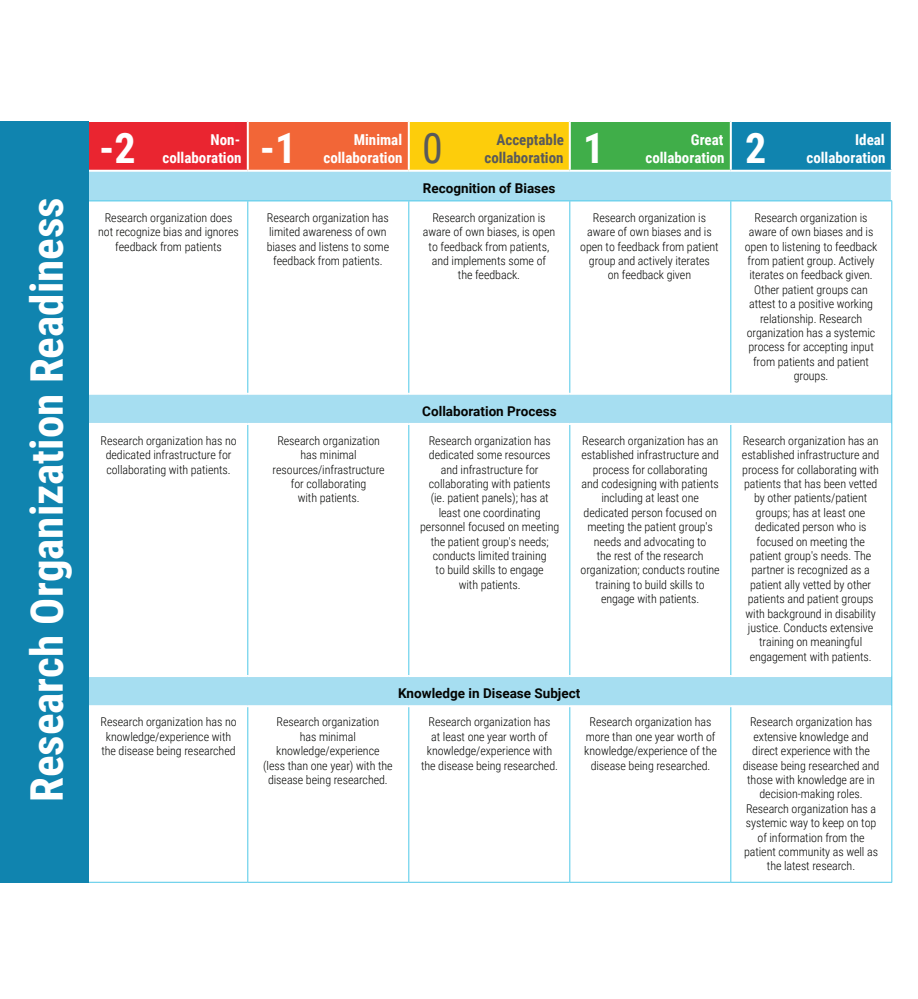
<style>
.page{position:relative;width:918px;height:999px;background:#fff}
.page>*{position:absolute;margin:0;border:0;box-sizing:border-box;transform-origin:0 0}
.t1{font:700 45px "Roboto Condensed";color:#fff}
.t2{font:700 42px "Roboto Condensed";color:#fff}
.t3{font:42px "Roboto Condensed";color:#58595b}
.t4{font:700 15px/18px "Roboto Condensed";color:#fff;text-align:right}
.t5{font:700 15px/18px "Roboto Condensed";color:#58595b;text-align:right}
.t6{font:700 13.5px "Roboto";color:#040503}
.t7{font:300 12px/14.4px "Roboto Condensed";letter-spacing:-.005em;color:#040503;text-align:center}
</style>
<div class="page">
<div style="left:87px;top:121px;width:161px;height:50px;background:#ea2530"></div>
<div style="left:248px;top:121px;width:161px;height:50px;background:#f26637"></div>
<div style="left:409px;top:121px;width:161px;height:50px;background:#fdcd0b"></div>
<div style="left:570px;top:121px;width:161px;height:50px;background:#40ae49"></div>
<div style="left:731px;top:121px;width:161px;height:50px;background:#1084af"></div>
<svg style="left:89px;top:172px;width:802px;height:533px"></svg>
<hr style="left:408px;top:122px;width:2px;height:48px;background:#fff">
<hr style="left:730px;top:122px;width:2px;height:48px;background:#fff">
<hr style="left:569px;top:122px;width:2px;height:48px;background:#fff">
<hr style="left:891px;top:122px;width:2px;height:48px;background:#fff">
<hr style="left:248px;top:120px;width:161px;height:2px;background:#fff">
<hr style="left:409px;top:120px;width:161px;height:2px;background:#fff">
<hr style="left:570px;top:120px;width:161px;height:2px;background:#fff">
<hr style="left:731px;top:120px;width:162px;height:2px;background:#fff">
<hr style="left:248px;top:170px;width:161px;height:2px;background:#fff">
<hr style="left:409px;top:170px;width:161px;height:2px;background:#fff">
<hr style="left:570px;top:170px;width:161px;height:2px;background:#fff">
<hr style="left:731px;top:170px;width:162px;height:2px;background:#fff">
<hr style="left:86px;top:120px;width:162px;height:2px;background:#fff">
<hr style="left:247px;top:122px;width:2px;height:48px;background:#fff">
<hr style="left:86px;top:170px;width:162px;height:2px;background:#fff">
<hr style="left:87px;top:393px;width:161px;height:2px;background:#fff">
<hr style="left:248px;top:393px;width:161px;height:2px;background:#fff">
<hr style="left:409px;top:393px;width:161px;height:2px;background:#fff">
<hr style="left:570px;top:393px;width:161px;height:2px;background:#fff">
<hr style="left:731px;top:393px;width:160px;height:2px;background:#fff">
<hr style="left:87px;top:423px;width:161px;height:2px;background:#fff">
<hr style="left:248px;top:423px;width:161px;height:2px;background:#fff">
<hr style="left:409px;top:423px;width:161px;height:2px;background:#fff">
<hr style="left:570px;top:423px;width:161px;height:2px;background:#fff">
<hr style="left:731px;top:423px;width:160px;height:2px;background:#fff">
<hr style="left:87px;top:675px;width:161px;height:2px;background:#fff">
<hr style="left:248px;top:675px;width:161px;height:2px;background:#fff">
<hr style="left:409px;top:675px;width:161px;height:2px;background:#fff">
<hr style="left:570px;top:675px;width:161px;height:2px;background:#fff">
<hr style="left:731px;top:675px;width:160px;height:2px;background:#fff">
<hr style="left:86px;top:201px;width:162px;height:1px;background:#4ec8e8">
<hr style="left:891px;top:394px;width:1px;height:30px;background:#4ec8e8">
<hr style="left:891px;top:676px;width:1px;height:30px;background:#4ec8e8">
<hr style="left:86px;top:882px;width:162px;height:1px;background:#4ec8e8">
<hr style="left:409px;top:201px;width:161px;height:1px;background:#4ec8e8">
<hr style="left:409px;top:882px;width:161px;height:1px;background:#4ec8e8">
<hr style="left:731px;top:201px;width:161px;height:1px;background:#4ec8e8">
<hr style="left:891px;top:201px;width:1px;height:193px;background:#4ec8e8">
<hr style="left:891px;top:424px;width:1px;height:252px;background:#4ec8e8">
<hr style="left:891px;top:706px;width:1px;height:176px;background:#4ec8e8">
<hr style="left:731px;top:882px;width:161px;height:1px;background:#4ec8e8">
<hr style="left:248px;top:201px;width:161px;height:1px;background:#4ec8e8">
<hr style="left:247px;top:201px;width:1px;height:192px;background:#4ec8e8">
<hr style="left:408px;top:201px;width:1px;height:192px;background:#4ec8e8">
<hr style="left:247px;top:425px;width:1px;height:250px;background:#4ec8e8">
<hr style="left:408px;top:425px;width:1px;height:250px;background:#4ec8e8">
<hr style="left:247px;top:707px;width:1px;height:175px;background:#4ec8e8">
<hr style="left:408px;top:707px;width:1px;height:175px;background:#4ec8e8">
<hr style="left:248px;top:882px;width:161px;height:1px;background:#4ec8e8">
<hr style="left:570px;top:201px;width:161px;height:1px;background:#4ec8e8">
<hr style="left:569px;top:201px;width:1px;height:192px;background:#4ec8e8">
<hr style="left:730px;top:201px;width:1px;height:192px;background:#4ec8e8">
<hr style="left:569px;top:425px;width:1px;height:250px;background:#4ec8e8">
<hr style="left:730px;top:425px;width:1px;height:250px;background:#4ec8e8">
<hr style="left:569px;top:707px;width:1px;height:175px;background:#4ec8e8">
<hr style="left:730px;top:707px;width:1px;height:175px;background:#4ec8e8">
<hr style="left:570px;top:882px;width:161px;height:1px;background:#4ec8e8">
<div style="left:0;top:122px;width:89px;height:761px;background:#1084af"></div>
<h1 class="t1" style="left:15px;top:802px;width:606px;rotate:-90deg">Research Organization Readiness</h1>
<h2 class="t2" style="left:99px;top:118px;width:38px">-2</h2>
<h2 class="t2" style="left:260px;top:118px;width:38px">-1</h2>
<h2 class="t3" style="left:422px;top:118px;width:22px">0</h2>
<h2 class="t2" style="left:583px;top:118px;width:23px">1</h2>
<h2 class="t2" style="left:745px;top:118px;width:23px">2</h2>
<p class="t4" style="left:162px;top:130px;width:81px">Non&shy;collaboration</p>
<p class="t4" style="left:323px;top:130px;width:81px">Minimal collaboration</p>
<p class="t5" style="left:484px;top:130px;width:81px">Acceptable collaboration</p>
<p class="t4" style="left:645px;top:130px;width:81px">Great collaboration</p>
<p class="t4" style="left:806px;top:130px;width:81px">Ideal collaboration</p>
<p class="t6" style="left:423px;top:179px;width:134px">Recognition of Biases</p>
<p class="t7" style="left:98px;top:210px;width:142px">Research organization does not recognize bias and ignores feedback from patients</p>
<p class="t7" style="left:267px;top:210px;width:124px">Research organization has limited awareness of own biases and listens to some feedback from patients.</p>
<p class="t7" style="left:423px;top:210px;width:134px">Research organization is aware of own biases, is open to feedback from patients, and implements some of<br>the feedback.</p>
<p class="t7" style="left:580px;top:210px;width:140px">Research organization is aware of own biases and is open to feedback from patient group and actively iterates<br>on feedback given</p>
<p class="t7" style="left:745px;top:210px;width:134px">Research organization is aware of own biases and is open to listening to feedback from patient group. Actively iterates on feedback given.<br>Other patient groups can attest to a positive working relationship. Research organization has a systemic process for accepting input from patients and patient groups.</p>
<p class="t6" style="left:422px;top:402px;width:136px">Collaboration Process</p>
<p class="t7" style="left:101px;top:433px;width:138px">Research organization has no dedicated infrastructure for collaborating with patients.</p>
<p class="t7" style="left:273px;top:433px;width:114px">Research organization has minimal resources/infrastructure for collaborating<br>with patients.</p>
<p class="t7" style="left:420px;top:433px;width:141px">Research organization has dedicated some resources and infrastructure for collaborating with patients<br>(ie. patient panels); has at least one coordinating personnel focused on meeting the patient group's needs; conducts limited training<br>to build skills to engage<br>with patients.</p>
<p class="t7" style="left:581px;top:433px;width:141px">Research organization has an established infrastructure and process for collaborating<br>and codesigning with patients including at least one dedicated person focused on meeting the patient group's needs and advocating to<br>the rest of the research organization; conducts routine training to build skills to engage with patients.</p>
<p class="t7" style="left:742px;top:433px;width:139px">Research organization has an established infrastructure and process for collaborating with patients that has been vetted by other patients/patient groups; has at least one dedicated person who is focused on meeting the patient group's needs. The partner is recognized as a patient ally vetted by other patients and patient groups with background in disability justice. Conducts extensive training on meaningful engagement with patients.</p>
<p class="t6" style="left:398px;top:684px;width:184px">Knowledge in Disease Subject</p>
<p class="t7" style="left:100px;top:714px;width:138px">Research organization has no knowledge/experience with the disease being researched</p>
<p class="t7" style="left:263px;top:714px;width:131px">Research organization<br>has minimal knowledge/experience<br>(less than one year) with the disease being researched.</p>
<p class="t7" style="left:421px;top:714px;width:138px">Research organization has<br>at least one year worth of knowledge/experience with the disease being researched.</p>
<p class="t7" style="left:584px;top:714px;width:134px">Research organization has more than one year worth of knowledge/experience of the disease being researched.</p>
<p class="t7" style="left:743px;top:714px;width:138px">Research organization has extensive knowledge and direct experience with the disease being researched and those with knowledge are in decision-making roles.<br>Research organization has a systemic way to keep on top of information from the patient community as well as the latest research.</p>
</div>
